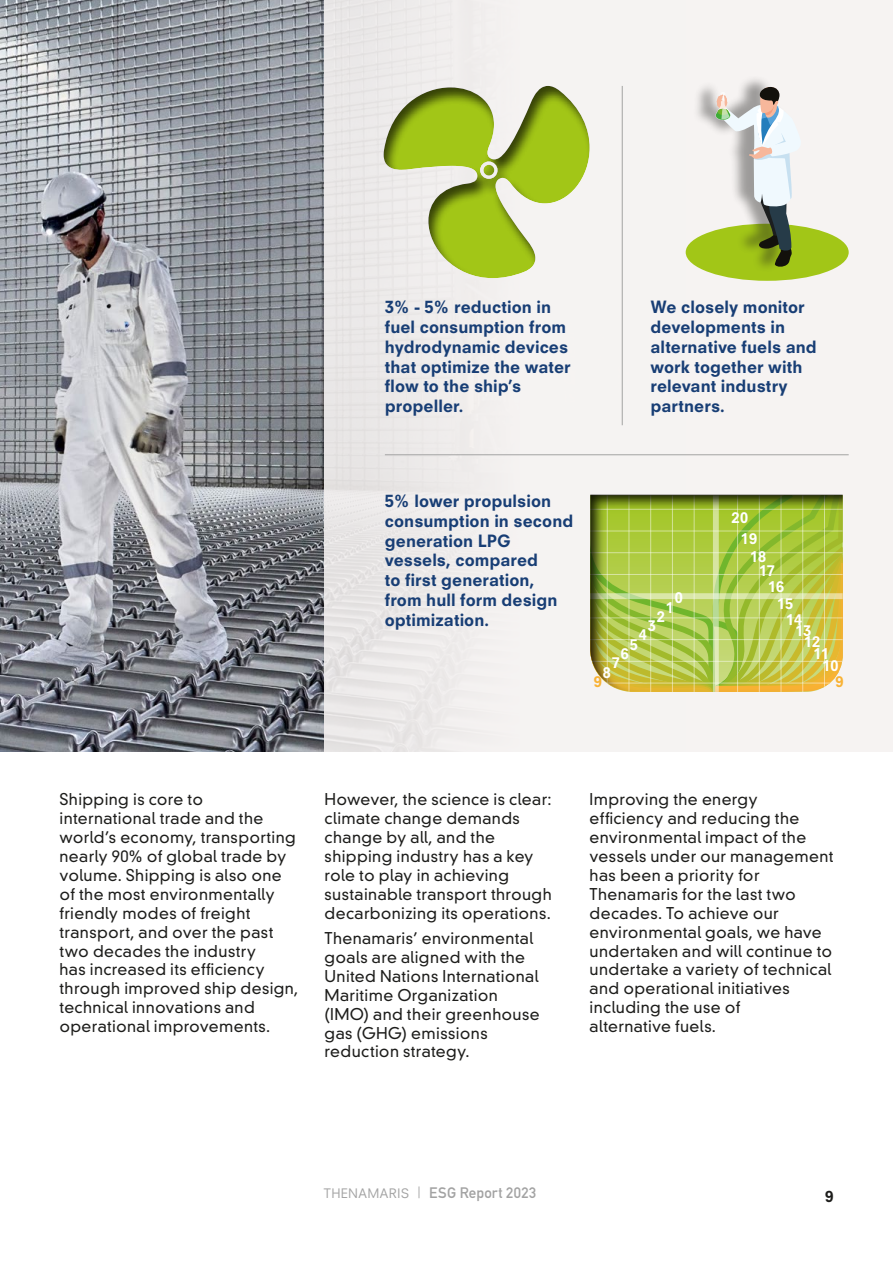
<style>
.page{position:relative;width:893px;height:1263px;background:#fff}
.page>*{position:absolute;margin:0;border:0;box-sizing:border-box;transform-origin:0 0}
.t1{font:800 16.5px/19.8px "Neuzeit SLT Std";letter-spacing:.005em;color:#183e75}
.t2{font:300 15.75px/18.9px "DIN Neuzeit Grotesk Std";letter-spacing:.025em;color:#1d1d1b}
.t3{font:15px "DIN Mittelschrift Std";letter-spacing:.015em;color:#a3a3a3}
.t4{font:800 15px "Neuzeit SLT Std";color:#1d1d1b}
.t5{font:800 14.4px/20.5px "Neuzeit SLT Std";color:#fff}
.t6{font:800 14.4px "Neuzeit SLT Std";color:#f9b234}
.s1{font-family:"Neuzeit SLT Std";font-size:12.75px}
.s2{font-family:"Neuzeit SLT Std"}
</style>
<div class="page">
<img style="left:0;top:0;width:325px;height:751px">
<div style="left:325px;top:0;width:568px;height:751px;background:#f5f2f1"></div>
<hr style="left:385px;top:454px;width:464px;height:1px;background:#a3a3a3">
<hr style="left:622px;top:86px;width:1px;height:339px;background:#a3a3a3">
<div style="left:357px;top:66px;width:258px;height:213px;background:#1d1d1b;opacity:.75"></div>
<div style="left:686px;top:224px;width:163px;height:57px;background:#a2c617;border-radius:50%"></div>
<div style="left:693px;top:75px;width:102px;height:197px;background:#1d1d1b;opacity:.41"></div>
<svg style="left:715px;top:86px;width:87px;height:181px"></svg>
<hr style="left:824px;top:495px;width:1px;height:197px;background:#fff">
<hr style="left:802px;top:495px;width:1px;height:197px;background:#fff">
<hr style="left:781px;top:495px;width:1px;height:197px;background:#fff">
<hr style="left:759px;top:495px;width:1px;height:197px;background:#fff">
<hr style="left:737px;top:495px;width:1px;height:197px;background:#fff">
<hr style="left:694px;top:495px;width:1px;height:197px;background:#fff">
<hr style="left:672px;top:495px;width:1px;height:197px;background:#fff">
<hr style="left:650px;top:495px;width:1px;height:197px;background:#fff">
<hr style="left:629px;top:495px;width:1px;height:197px;background:#fff">
<hr style="left:607px;top:495px;width:1px;height:197px;background:#fff">
<svg style="left:590px;top:495px;width:253px;height:196px;background:#aec14b"></svg>
<p class="t1" style="left:385px;top:297px;width:187px">3% - 5% reduction in fuel consumption from hydrodynamic devices that optimize the water flow to the ship’s propeller.</p>
<p class="t1" style="left:650px;top:297px;width:168px">We closely monitor developments in alternative fuels and work together with relevant industry partners.</p>
<p class="t1" style="left:385px;top:491px;width:190px">5% lower propulsion consumption in second generation LPG vessels, compared<br>to first generation, from hull form design optimization.</p>
<p class="t5" style="left:741px;top:508px;width:18px;text-indent:-9px">20<br>19</p>
<p class="t5" style="left:750px;top:546px;width:18px">18</p>
<p class="t5" style="left:759px;top:561px;width:17px">17</p>
<p class="t5" style="left:768px;top:576px;width:18px">16</p>
<p class="t5" style="left:786px;top:596px;width:17px;line-height:15.6px;text-indent:-9px">15<br>14</p>
<p class="t5" style="left:804px;top:625px;width:17px;line-height:10.9px;text-indent:-9px">13<br>12</p>
<p class="t5" style="left:822px;top:647px;width:18px;line-height:12.3px;text-indent:-9px">11<br>10</p>
<p class="t5" style="left:675px;top:588px;width:10px">0</p>
<p class="t5" style="left:666px;top:597px;width:10px">1</p>
<p class="t5" style="left:657px;top:606px;width:10px">2</p>
<p class="t5" style="left:648px;top:615px;width:10px">3</p>
<p class="t5" style="left:639px;top:625px;width:10px">4</p>
<p class="t5" style="left:630px;top:634px;width:10px">5</p>
<p class="t5" style="left:621px;top:643px;width:10px">6</p>
<p class="t5" style="left:612px;top:653px;width:10px">7</p>
<p class="t5" style="left:603px;top:662px;width:10px">8</p>
<p class="t6" style="left:594px;top:673px;width:10px">9</p>
<p class="t6" style="left:835px;top:673px;width:10px">9</p>
<p class="t2" style="left:60px;top:790px;width:240px">Shipping is core to international trade and the world’s economy, transporting nearly 90% of global trade by volume. Shipping is also one of the most environmentally friendly modes of freight transport, and over the past two decades the industry<br>has increased its efficiency through improved ship design, technical innovations and operational improvements.</p>
<p class="t2" style="left:325px;top:790px;width:229px">However, the science is clear: climate change demands change by all, and the shipping industry has a key role to play in achieving sustainable transport through decarbonizing its operations.</p>
<p class="t2" style="left:325px;top:929px;width:217px">Thenamaris’ environmental goals are aligned with the<br>United Nations International<br>Maritime Organization (IMO) and their greenhouse gas (GHG) emissions reduction strategy.</p>
<p class="t2" style="left:590px;top:790px;width:245px">Improving the energy efficiency and reducing the environmental impact of the vessels under our management has been a priority for<br>Thenamaris for the last two decades. To achieve our environmental goals, we have undertaken and will continue to undertake a variety of technical and operational initiatives including the use of<br>alternative fuels.</p>
<p class="t3" style="left:324px;top:1184px;width:214px"><span class="s1">THENAMARIS</span> <span class="s2">|</span> ESG Report 2023</p>
<p class="t4" style="left:825px;top:1187px;width:10px">9</p>
</div>
